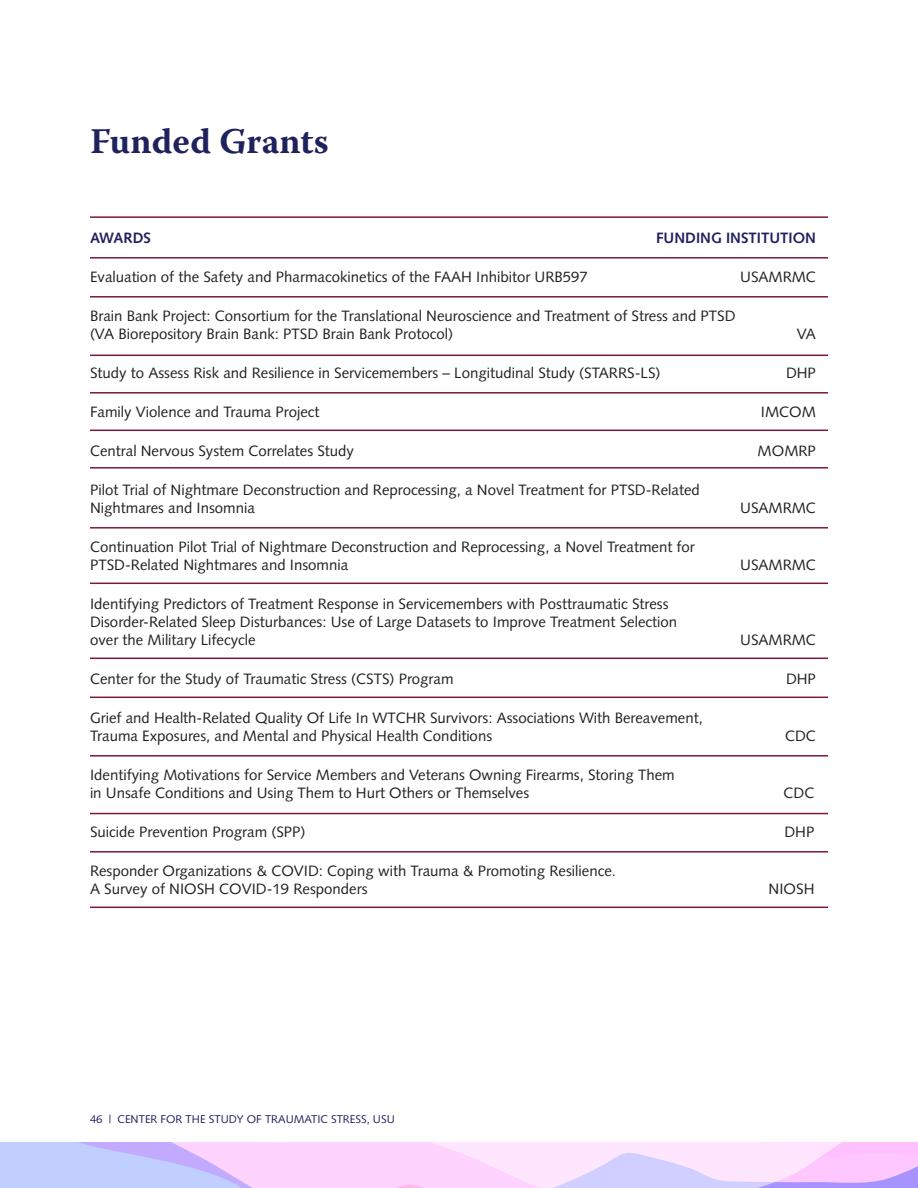
<style>
.page{position:relative;width:918px;height:1188px;background:#fff}
.page>*{position:absolute;margin:0;border:0;box-sizing:border-box;transform-origin:0 0}
.H1_Warnock_Blue{font:700 36px "Warnock Pro";letter-spacing:.005em;color:#1f225d}
.Funded_grants2{font:15px/18px "Syntax LT Std";color:#231f20}
.Funded_grants2-2{font:700 15px "Syntax LT Std";color:#1f225d}
.t1{font:11.25px "Syntax LT Std";color:#1f225d}
</style>
<div class="page">
<svg style="left:0;top:1142px;width:918px;height:46px;background:#e9d2fe"></svg>
<hr style="left:90px;top:216px;width:738px;height:2px;background:#7c173e">
<hr style="left:90px;top:257px;width:738px;height:2px;background:#7c173e">
<hr style="left:90px;top:296px;width:738px;height:2px;background:#7c173e">
<hr style="left:90px;top:355px;width:738px;height:1px;background:#7c173e">
<hr style="left:90px;top:392px;width:738px;height:2px;background:#7c173e">
<hr style="left:90px;top:430px;width:738px;height:1px;background:#7c173e">
<hr style="left:90px;top:467px;width:738px;height:2px;background:#7c173e">
<hr style="left:90px;top:527px;width:738px;height:2px;background:#7c173e">
<hr style="left:90px;top:583px;width:738px;height:1px;background:#7c173e">
<hr style="left:90px;top:658px;width:738px;height:1px;background:#7c173e">
<hr style="left:90px;top:697px;width:738px;height:1px;background:#7c173e">
<hr style="left:90px;top:755px;width:738px;height:2px;background:#7c173e">
<hr style="left:90px;top:851px;width:738px;height:2px;background:#7c173e">
<hr style="left:90px;top:813px;width:738px;height:1px;background:#7c173e">
<hr style="left:90px;top:907px;width:738px;height:1px;background:#7c173e">
<p class="H1_Warnock_Blue" style="left:90px;top:119px;width:240px">Funded Grants</p>
<p class="Funded_grants2-2" style="left:90px;top:229px;width:63px">AWARDS</p>
<p class="Funded_grants2-2" style="left:656px;top:229px;width:161px">FUNDING INSTITUTION</p>
<p class="Funded_grants2" style="left:90px;top:268px;width:499px">Evaluation of the Safety and Pharmacokinetics of the FAAH Inhibitor URB597</p>
<p class="Funded_grants2" style="left:740px;top:268px;width:77px">USAMRMC</p>
<p class="Funded_grants2" style="left:90px;top:307px;width:647px">Brain Bank Project: Consortium for the Translational Neuroscience and Treatment of Stress and PTSD (VA Biorepository Brain Bank: PTSD Brain Bank Protocol)</p>
<p class="Funded_grants2" style="left:797px;top:325px;width:21px">VA</p>
<p class="Funded_grants2" style="left:90px;top:364px;width:572px">Study to Assess Risk and Resilience in Servicemembers – Longitudinal Study (STARRS-LS)</p>
<p class="Funded_grants2" style="left:786px;top:364px;width:31px">DHP</p>
<p class="Funded_grants2" style="left:90px;top:403px;width:231px">Family Violence and Trauma Project</p>
<p class="Funded_grants2" style="left:761px;top:403px;width:57px">IMCOM</p>
<p class="Funded_grants2" style="left:90px;top:442px;width:266px">Central Nervous System Correlates Study</p>
<p class="Funded_grants2" style="left:758px;top:442px;width:60px">MOMRP</p>
<p class="Funded_grants2" style="left:90px;top:481px;width:611px">Pilot Trial of Nightmare Deconstruction and Reprocessing, a Novel Treatment for PTSD-Related<br>Nightmares and Insomnia</p>
<p class="Funded_grants2" style="left:740px;top:499px;width:77px">USAMRMC</p>
<p class="Funded_grants2" style="left:90px;top:538px;width:606px">Continuation Pilot Trial of Nightmare Deconstruction and Reprocessing, a Novel Treatment for<br>PTSD-Related Nightmares and Insomnia</p>
<p class="Funded_grants2" style="left:90px;top:595px;width:589px">Identifying Predictors of Treatment Response in Servicemembers with Posttraumatic Stress<br>Disorder-Related Sleep Disturbances: Use of Large Datasets to Improve Treatment Selection over the Military Lifecycle</p>
<p class="Funded_grants2" style="left:740px;top:556px;width:77px">USAMRMC</p>
<p class="Funded_grants2" style="left:740px;top:631px;width:77px">USAMRMC</p>
<p class="Funded_grants2" style="left:90px;top:670px;width:365px">Center for the Study of Traumatic Stress (CSTS) Program</p>
<p class="Funded_grants2" style="left:786px;top:670px;width:31px">DHP</p>
<p class="Funded_grants2" style="left:90px;top:709px;width:614px">Grief and Health-Related Quality Of Life In WTCHR Survivors: Associations With Bereavement,<br>Trauma Exposures, and Mental and Physical Health Conditions</p>
<p class="Funded_grants2" style="left:785px;top:727px;width:32px">CDC</p>
<p class="Funded_grants2" style="left:90px;top:766px;width:586px">Identifying Motivations for Service Members and Veterans Owning Firearms, Storing Them in Unsafe Conditions and Using Them to Hurt Others or Themselves</p>
<p class="Funded_grants2" style="left:784px;top:784px;width:32px">CDC</p>
<p class="Funded_grants2" style="left:90px;top:823px;width:217px">Suicide Prevention Program (SPP)</p>
<p class="Funded_grants2" style="left:784px;top:823px;width:31px">DHP</p>
<p class="Funded_grants2" style="left:90px;top:862px;width:528px">Responder Organizations &amp; COVID: Coping with Trauma &amp; Promoting Resilience.<br>A Survey of NIOSH COVID-19 Responders</p>
<p class="Funded_grants2" style="left:769px;top:880px;width:47px">NIOSH</p>
<p class="t1" style="left:90px;top:1112px;width:306px">46 | CENTER FOR THE STUDY OF TRAUMATIC STRESS, USU</p>
</div>
